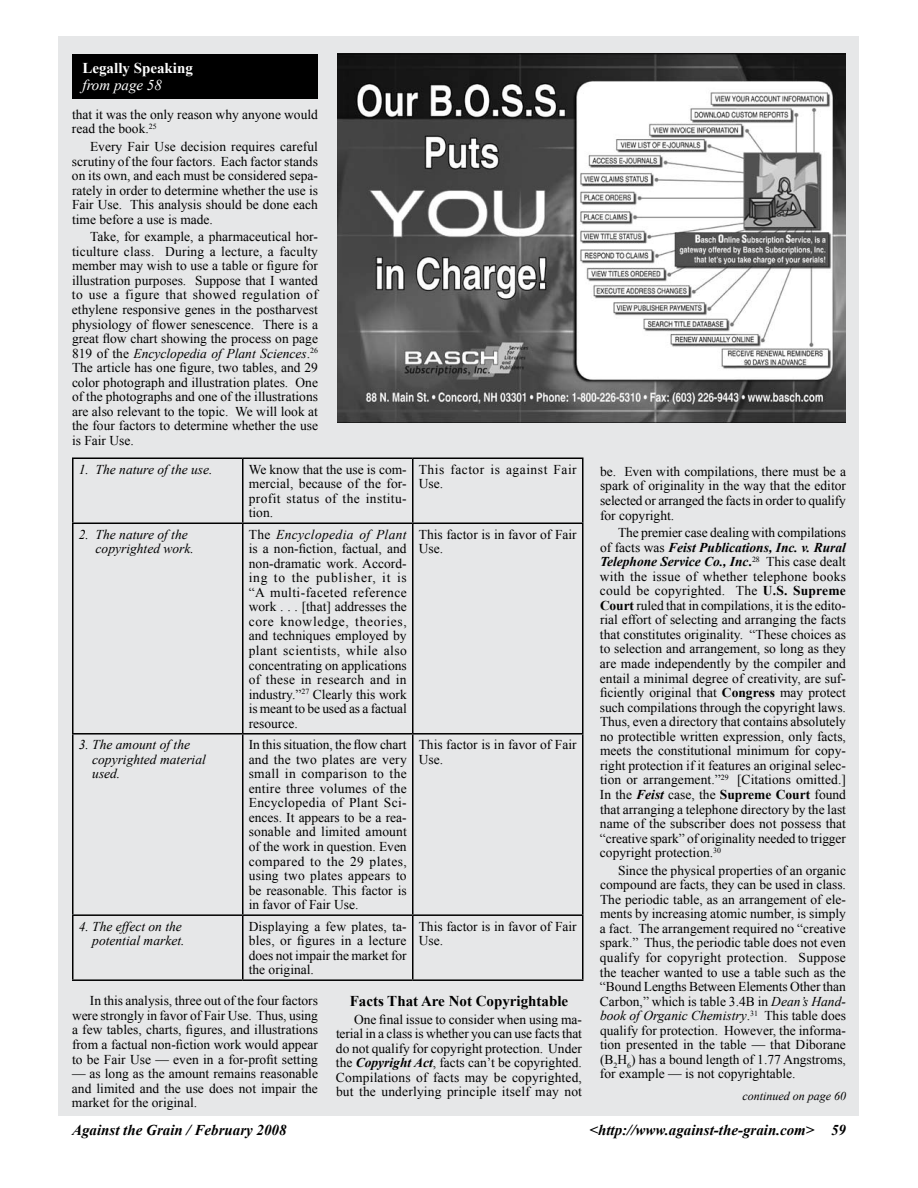
<style>
.page{position:relative;width:918px;height:1188px;background:#fff}
.page>*{position:absolute;margin:0;border:0;box-sizing:border-box;transform-origin:0 0}
.t1{font:italic 700 15px "Times New Roman";color:#000}
.t2{font:700 15px "Times New Roman";color:#000}
.t3{font:700 15px "Times New Roman";color:#fff}
.t4{font:italic 15px "Times New Roman";color:#fff}
.t5{font:13.5px/14.5px "Times New Roman";color:#000;text-align:justify}
.t6{font:italic 13.5px/14.5px "Times New Roman";color:#000}
.t7{font:13.5px/14.5px "Times New Roman";letter-spacing:.04em;color:#000}
.t8{font:italic 12px "Times New Roman";color:#000}
.s1{font-style:italic}
.s2{font-weight:700;font-style:italic}
.s3{font-weight:700}
</style>
<div class="page">
<div style="left:58px;top:36px;width:802px;height:1080px;background:#e6e7e8"></div>
<img style="left:337px;top:54px;width:509px;height:369px">
<div style="left:73px;top:55px;width:244px;height:43px;background:#000"></div>
<div style="left:72px;top:54px;width:246px;height:45px;border:2px solid #000"></div>
<hr style="left:72px;top:458px;width:171px;height:1px;background:#000">
<hr style="left:72px;top:459px;width:2px;height:64px;background:#000">
<hr style="left:243px;top:458px;width:170px;height:1px;background:#000">
<hr style="left:242px;top:459px;width:1px;height:64px;background:#000">
<hr style="left:413px;top:458px;width:171px;height:1px;background:#000">
<hr style="left:412px;top:459px;width:2px;height:64px;background:#000">
<hr style="left:582px;top:459px;width:2px;height:64px;background:#000">
<hr style="left:72px;top:523px;width:171px;height:1px;background:#000">
<hr style="left:72px;top:524px;width:2px;height:209px;background:#000">
<hr style="left:243px;top:523px;width:170px;height:1px;background:#000">
<hr style="left:242px;top:524px;width:1px;height:209px;background:#000">
<hr style="left:413px;top:523px;width:171px;height:1px;background:#000">
<hr style="left:412px;top:524px;width:2px;height:209px;background:#000">
<hr style="left:582px;top:524px;width:2px;height:209px;background:#000">
<hr style="left:72px;top:733px;width:171px;height:2px;background:#000">
<hr style="left:72px;top:735px;width:2px;height:179px;background:#000">
<hr style="left:243px;top:733px;width:170px;height:2px;background:#000">
<hr style="left:242px;top:735px;width:1px;height:179px;background:#000">
<hr style="left:413px;top:733px;width:171px;height:2px;background:#000">
<hr style="left:412px;top:735px;width:2px;height:179px;background:#000">
<hr style="left:582px;top:735px;width:2px;height:179px;background:#000">
<hr style="left:72px;top:914px;width:171px;height:2px;background:#000">
<hr style="left:72px;top:916px;width:2px;height:63px;background:#000">
<hr style="left:243px;top:914px;width:170px;height:2px;background:#000">
<hr style="left:242px;top:916px;width:1px;height:63px;background:#000">
<hr style="left:413px;top:914px;width:171px;height:2px;background:#000">
<hr style="left:412px;top:916px;width:2px;height:63px;background:#000">
<hr style="left:582px;top:916px;width:2px;height:63px;background:#000">
<hr style="left:72px;top:979px;width:171px;height:2px;background:#000">
<hr style="left:243px;top:979px;width:170px;height:2px;background:#000">
<hr style="left:413px;top:979px;width:171px;height:2px;background:#000">
<p class="t3" style="left:82px;top:59px;width:112px">Legally Speaking</p>
<p class="t4" style="left:82px;top:76px;width:81px">from page 58</p>
<p class="t5" style="left:72px;top:107px;width:247px">that it was the only reason why anyone would read the book.<sup>25</sup></p>
<p class="t5" style="left:72px;top:139px;width:248px;text-indent:18px">Every Fair Use decision requires careful scrutiny of the four factors. Each factor stands on its own, and each must be considered sepa&shy;rately in order to determine whether the use is Fair Use. This analysis should be done each time before a use is made.</p>
<p class="t5" style="left:72px;top:229px;width:248px;text-indent:18px">Take, for example, a pharmaceutical hor&shy;ticulture class. During a lecture, a faculty member may wish to use a table or figure for illustration purposes. Suppose that I wanted to use a figure that showed regulation of ethylene responsive genes in the postharvest physiology of flower senescence. There is a great flow chart showing the process on page 819 of the <span class="s1">Encyclopedia of Plant Sciences</span>.<sup>26<br></sup>The article has one figure, two tables, and 29 color photograph and illustration plates. One of the photographs and one of the illustrations are also relevant to the topic. We will look at the four factors to determine whether the use is Fair Use.</p>
<p class="t6" style="left:79px;top:462px;width:135px">1. The nature of the use.</p>
<p class="t5" style="left:249px;top:462px;width:160px">We know that the use is com&shy;mercial, because of the for&shy;profit status of the institu&shy;tion.</p>
<p class="t7" style="left:419px;top:462px;width:160px">This factor is against Fair<br>Use.</p>
<p class="t6" style="left:96px;top:527px;width:100px;text-indent:-17px">2. The nature of the copyrighted work.</p>
<p class="t5" style="left:249px;top:527px;width:160px">The <span class="s1">Encyclopedia of Plant </span>is a non-fiction, factual, and non-dramatic work. Accord&shy;ing to the publisher, it is “A multi-faceted reference work . . . [that] addresses the core knowledge, theories, and techniques employed by plant scientists, while also concentrating on applications of these in research and in industry.”<sup>27</sup> Clearly this work is meant to be used as a factual resource.</p>
<p class="t5" style="left:419px;top:527px;width:160px">This factor is in favor of Fair<br>Use.</p>
<p class="t6" style="left:92px;top:737px;width:115px;text-indent:-14px">3. The amount of the copyrighted material used.</p>
<p class="t5" style="left:249px;top:737px;width:160px">In this situation, the flow chart and the two plates are very small in comparison to the entire three volumes of the Encyclopedia of Plant Sci&shy;ences. It appears to be a rea&shy;sonable and limited amount of the work in question. Even compared to the 29 plates, using two plates appears to be reasonable. This factor is in favor of Fair Use.</p>
<p class="t5" style="left:419px;top:737px;width:160px">This factor is in favor of Fair<br>Use.</p>
<p class="t6" style="left:79px;top:919px;width:107px;text-align:right">4. The effect on the potential market.</p>
<p class="t5" style="left:249px;top:919px;width:160px">Displaying a few plates, ta&shy;bles, or figures in a lecture does not impair the market for the original.</p>
<p class="t5" style="left:419px;top:919px;width:160px">This factor is in favor of Fair<br>Use.</p>
<p class="t5" style="left:72px;top:993px;width:248px;text-indent:18px">In this analysis, three out of the four factors were strongly in favor of Fair Use. Thus, using a few tables, charts, figures, and illustrations from a factual non-fiction work would appear to be Fair Use — even in a for-profit setting</p>
<p class="t5" style="left:72px;top:1066px;width:248px">— as long as the amount remains reasonable and limited and the use does not impair the market for the original.</p>
<p class="t2" style="left:350px;top:992px;width:220px">Facts That Are Not Copyrightable</p>
<p class="t5" style="left:336px;top:1012px;width:248px;text-indent:18px">One final issue to consider when using ma&shy;terial in a class is whether you can use facts that do not qualify for copyright protection. Under the <span class="s2">Copyright Act</span>, facts can’t be copyrighted.<br>Compilations of facts may be copyrighted, but the underlying principle itself may not</p>
<p class="t5" style="left:600px;top:464px;width:248px">be. Even with compilations, there must be a spark of originality in the way that the editor selected or arranged the facts in order to qualify for copyright.</p>
<p class="t5" style="left:600px;top:525px;width:248px;text-indent:18px">The premier case dealing with compilations of facts was <span class="s2">Feist Publications, Inc. v. Rural Telephone Service Co., Inc</span><span class="s3">.</span><sup>28</sup> This case dealt with the issue of whether telephone books could be copyrighted. The <span class="s3">U.S. Supreme Court</span> ruled that in compilations, it is the edito&shy;rial effort of selecting and arranging the facts that constitutes originality. “These choices as to selection and arrangement, so long as they are made independently by the compiler and entail a minimal degree of creativity, are suf&shy;ficiently original that <span class="s3">Congress</span> may protect such compilations through the copyright laws.<br>Thus, even a directory that contains absolutely no protectible written expression, only facts, meets the constitutional minimum for copy&shy;right protection if it features an original selec&shy;tion or arrangement.”<sup>29</sup> [Citations omitted.] In the <span class="s2">Feist</span> case, the <span class="s3">Supreme Court</span> found that arranging a telephone directory by the last name of the subscriber does not possess that “creative spark” of originality needed to trigger copyright protection.<sup>30</sup></p>
<p class="t5" style="left:600px;top:863px;width:248px;text-indent:18px">Since the physical properties of an organic compound are facts, they can be used in class.<br>The periodic table, as an arrangement of ele&shy;ments by increasing atomic number, is simply a fact. The arrangement required no “creative spark.” Thus, the periodic table does not even qualify for copyright protection. Suppose the teacher wanted to use a table such as the “Bound Lengths Between Elements Other than Carbon,” which is table 3.4B in <span class="s1">Dean’s Hand&shy;book of Organic Chemistry</span>.<sup>31</sup> This table does qualify for protection. However, the informa&shy;tion presented in the table — that Diborane (B<sub>2</sub>H<sub>6</sub>) has a bound length of 1.77 Angstroms, for example — is not copyrightable.</p>
<p class="t8" style="left:742px;top:1089px;width:105px">continued on page 60</p>
<p class="t1" style="left:72px;top:1121px;width:216px">Against the Grain / February 2008</p>
<p class="t1" style="left:590px;top:1121px;width:258px">&lt;http://www.against-the-grain.com&gt; 59</p>
</div>
